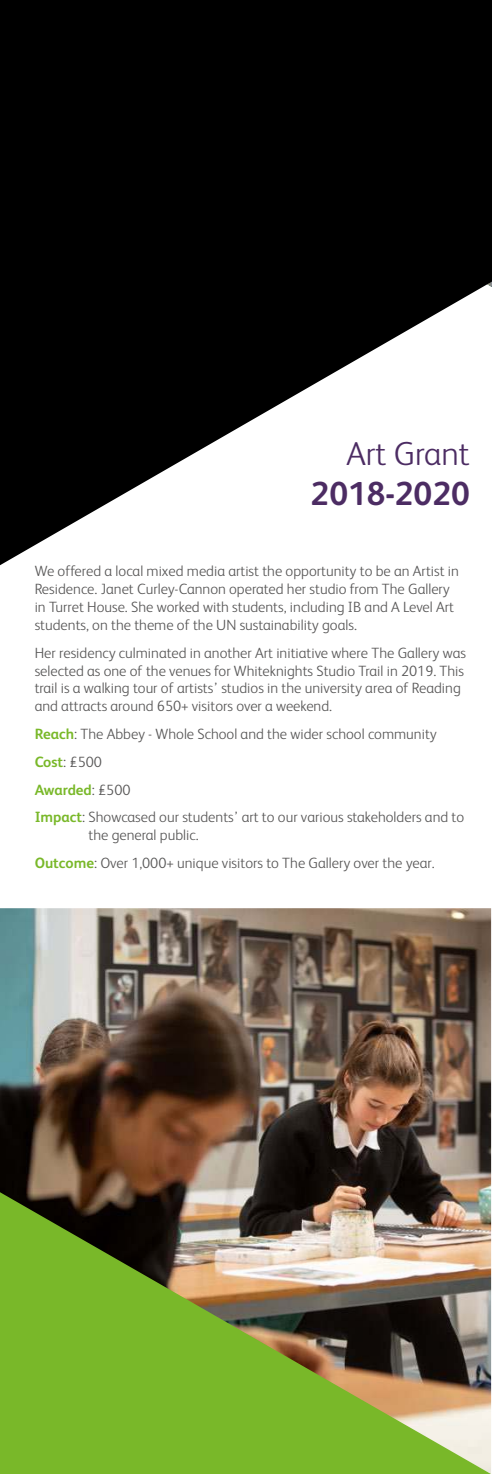
<style>
.page{position:relative;width:492px;height:1474px;background:#fff}
.page>*{position:absolute;margin:0;border:0;box-sizing:border-box;transform-origin:0 0}
.t1{font:700 33.25px "FS Albert";color:#4c2c63}
.t2{font:300 33.25px "FS Albert";color:#4c2c63}
.t3{font:300 14.88px/17.8px "FS Albert";color:#575656}
.s1{font-weight:700;color:#79b829}
</style>
<div class="page">
<img style="left:0;top:908px;width:490px;height:284px">
<img style="left:0;top:1192px;width:490px;height:281px">
<svg style="left:0;top:0;width:491px;height:565px;fill:#000"></svg>
<h1 class="t2" style="left:346px;top:441px;width:125px">Art Grant</h1>
<h1 class="t1" style="left:310px;top:480px;width:160px">2018-2020</h1>
<p class="t3" style="left:35px;top:563px;width:425px">We offered a local mixed media artist the opportunity to be an Artist in Residence. Janet Curley-Cannon operated her studio from The Gallery in Turret House. She worked with students, including IB and A Level Art students, on the theme of the UN sustainability goals.</p>
<p class="t3" style="left:35px;top:645px;width:432px">Her residency culminated in another Art initiative where The Gallery was selected as one of the venues for Whiteknights Studio Trail in 2019. This trail is a walking tour of artists’ studios in the university area of Reading and attracts around 650+ visitors over a weekend.</p>
<p class="t3" style="left:35px;top:721px;width:430px;line-height:27.8px"><span class="s1">Reach</span>: The Abbey - Whole School and the wider school community <span class="s1">Cost</span>: £500<br><span class="s1">Awarded</span>: £500<br><span class="s1">Impact</span>: Showcased our students’ art to our various stakeholders and to</p>
<p class="t3" style="left:35px;top:822px;width:401px;line-height:27.8px;text-indent:54px">the general public.<br><span class="s1">Outcome</span>: Over 1,000+ unique visitors to The Gallery over the year.</p>
</div>
